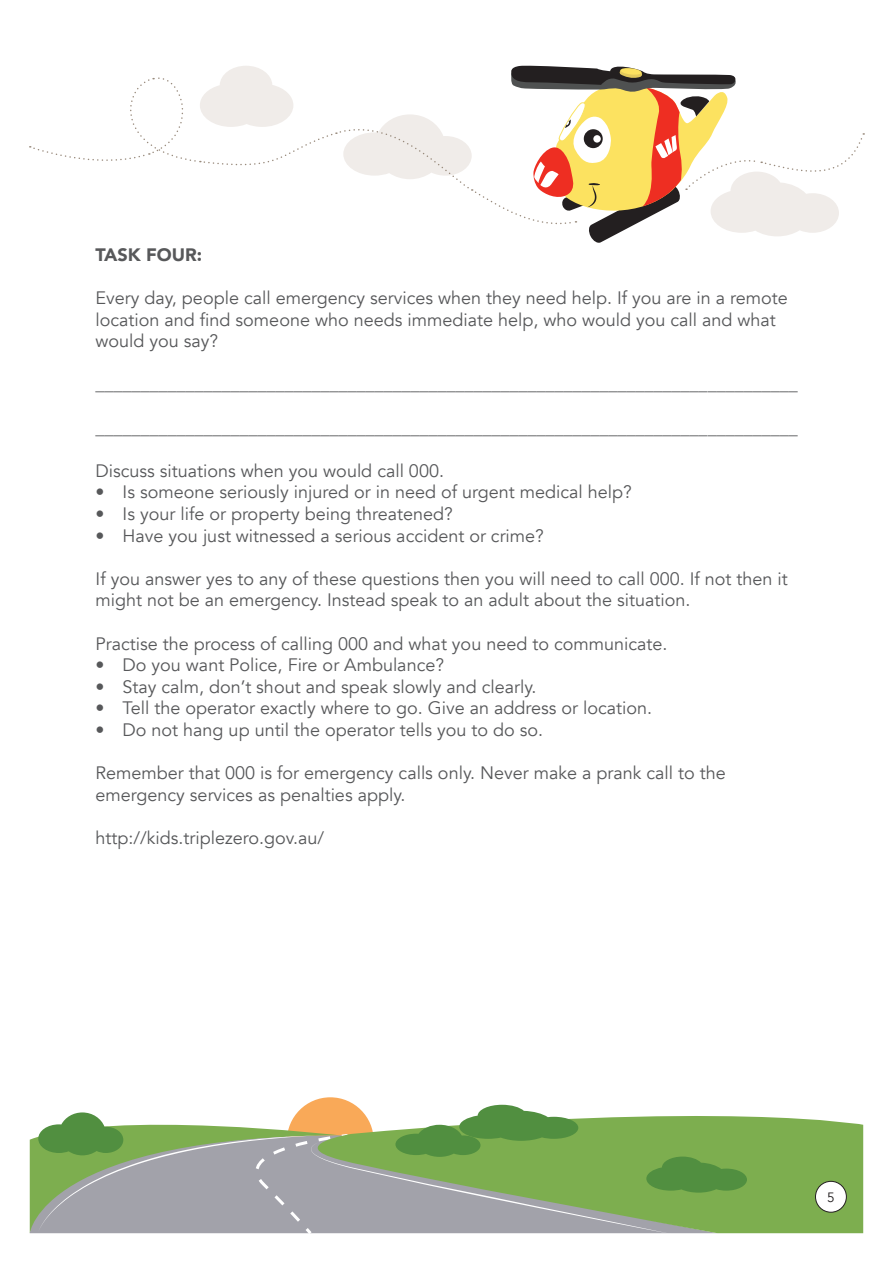
<style>
.page{position:relative;width:893px;height:1263px;background:#fff}
.page>*{position:absolute;margin:0;border:0;box-sizing:border-box;transform-origin:0 0}
.abc_list{font:18px/21.6px "Avenir";color:#57585a}
.Normal_para{font:18px/21.6px "Avenir";color:#57585a}
.abc_list-2{font:900 18px "Avenir";color:#57585a}
.t1{font:13.5px "Avenir";color:#231f20}
</style>
<div class="page">
<svg style="left:306px;top:1100px;width:557px;height:133px;fill:#7dae4f"></svg>
<svg style="left:30px;top:1105px;width:717px;height:129px;background:#9ab087"></svg>
<svg style="left:30px;top:65px;width:834px;height:178px"></svg>
<div style="left:815px;top:1181px;width:31px;height:31px;background:#fff;border-radius:50%"></div>
<div style="left:815px;top:1181px;width:32px;height:31px;border:1px solid #231f20;border-radius:50%"></div>
<p class="abc_list-2" style="left:96px;top:239px;width:108px">TASK FOUR:</p>
<p class="abc_list" style="left:96px;top:287px;width:694px">Every day, people call emergency services when they need help. If you are in a remote location and find someone who needs immediate help, who would you call and what would you say?</p>
<p class="abc_list" style="left:96px;top:374px;width:703px">______________________________________________________________________________</p>
<p class="abc_list" style="left:96px;top:417px;width:703px">______________________________________________________________________________</p>
<p class="abc_list" style="left:96px;top:460px;width:350px">Discuss situations when you would call 000.</p>
<p class="abc_list" style="left:96px;top:482px;width:538px">• Is someone seriously injured or in need of urgent medical help?</p>
<p class="abc_list" style="left:96px;top:503px;width:359px">• Is your life or property being threatened?</p>
<p class="abc_list" style="left:96px;top:525px;width:450px">• Have you just witnessed a serious accident or crime?</p>
<p class="abc_list" style="left:96px;top:568px;width:694px">If you answer yes to any of these questions then you will need to call 000. If not then it might not be an emergency. Instead speak to an adult about the situation.</p>
<p class="abc_list" style="left:96px;top:633px;width:573px">Practise the process of calling 000 and what you need to communicate.</p>
<p class="abc_list" style="left:96px;top:654px;width:350px">• Do you want Police, Fire or Ambulance?</p>
<p class="abc_list" style="left:96px;top:676px;width:442px">• Stay calm, don’t shout and speak slowly and clearly.</p>
<p class="abc_list" style="left:96px;top:698px;width:558px">• Tell the operator exactly where to go. Give an address or location.</p>
<p class="abc_list" style="left:96px;top:719px;width:449px">• Do not hang up until the operator tells you to do so.</p>
<p class="Normal_para" style="left:96px;top:762px;width:632px">Remember that 000 is for emergency calls only. Never make a prank call to the emergency services as penalties apply.</p>
<p class="Normal_para" style="left:96px;top:827px;width:230px">http://kids.triplezero.gov.au/</p>
<p class="t1" style="left:827px;top:1189px;width:9px">5</p>
</div>
